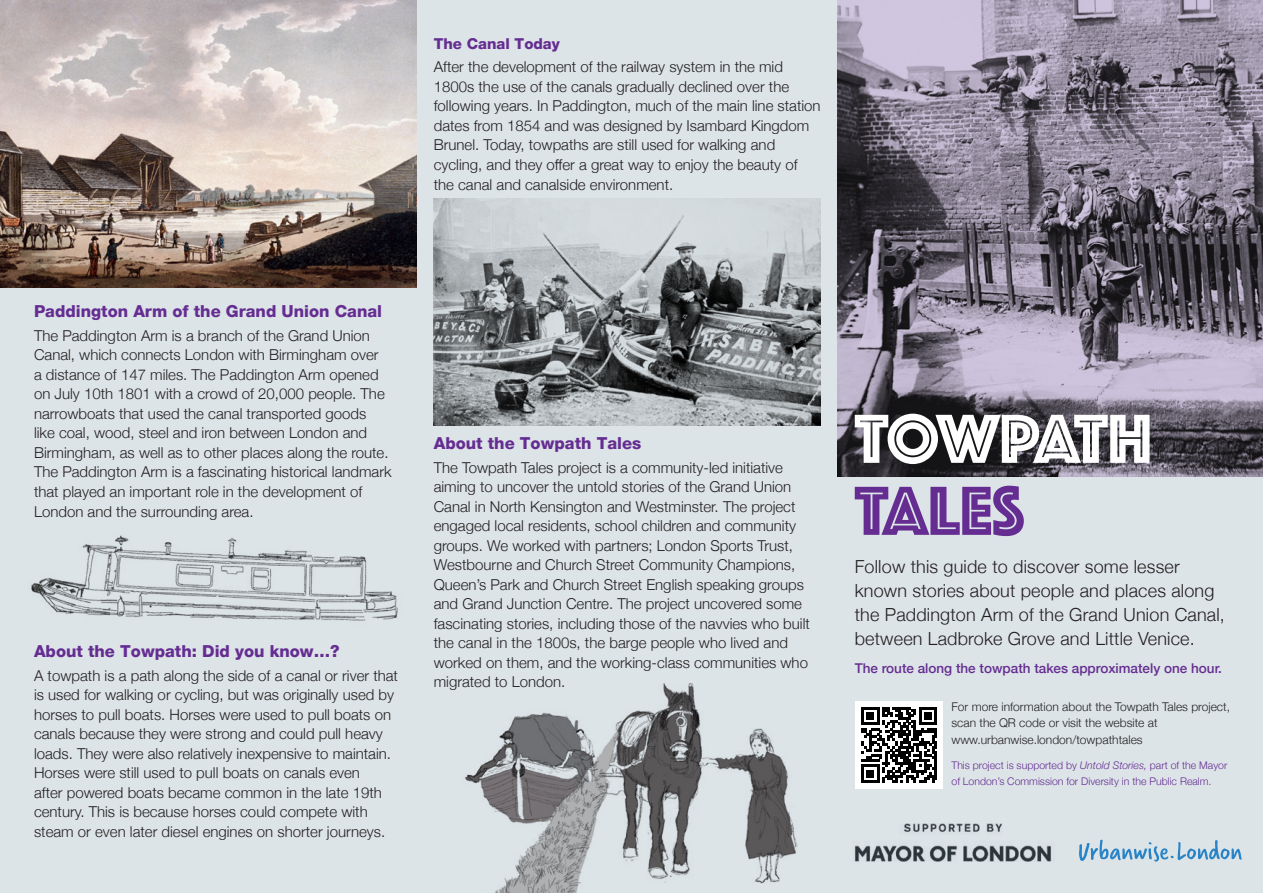
<style>
.page{position:relative;width:1263px;height:893px;background:#fff}
.page>*{position:absolute;margin:0;border:0;box-sizing:border-box;transform-origin:0 0}
.t1{font:72px/72px "Phosphate Inline";letter-spacing:-.02em;color:#fff}
.BODY{font:300 18px/24px "Helvetica Neue";letter-spacing:.01em;color:#231f20}
.Head{font:800 16.5px "Helvetica Neue CE";color:#652d91}
.BODY-2{font:800 16.5px "Helvetica Neue CE";color:#652d91}
.BODY-3{font:300 15px/19.5px "Helvetica Neue";color:#231f20}
.BODY-4{font:800 15px "Helvetica Neue CE";color:#652d91}
.BODY-5{font:500 13.5px "Helvetica Neue";color:#652d91}
.BODY-6{font:300 12px/16.5px "Helvetica Neue";color:#231f20}
.BODY-7{font:300 10.5px/16.5px "Helvetica Neue";color:#652d91}
.s1{color:#652d91}
.s2{font-style:italic}
</style>
<div class="page">
<div style="left:838px;top:476px;width:425px;height:417px;background:#dde4e8"></div>
<div style="left:0;top:0;width:838px;height:893px;background:#dde4e8"></div>
<img style="left:838px;top:0;width:425px;height:476px">
<img style="left:465px;top:683px;width:333px;height:210px">
<img style="left:0;top:0;width:417px;height:287px">
<img style="left:31px;top:535px;width:367px;height:86px">
<img style="left:854px;top:824px;width:198px;height:37px">
<svg style="left:1079px;top:840px;width:163px;height:22px"></svg>
<img style="left:434px;top:199px;width:387px;height:226px">
<div style="left:855px;top:701px;width:88px;height:88px;background:#fff"></div>
<svg style="left:861px;top:707px;width:76px;height:76px"></svg>
<p class="BODY-4" style="left:434px;top:34px;width:128px">The Canal Today</p>
<p class="BODY-3" style="left:434px;top:56px;width:388px">After the development of the railway system in the mid 1800s the use of the canals gradually declined over the following years. In Paddington, much of the main line station dates from 1854 and was designed by Isambard Kingdom Brunel. Today, towpaths are still used for walking and cycling, and they offer a great way to enjoy the beauty of the canal and canalside environment.</p>
<p class="Head" style="left:34px;top:301px;width:350px">Paddington Arm of the Grand Union Canal</p>
<p class="BODY-3" style="left:34px;top:325px;width:359px">The Paddington Arm is a branch of the Grand Union Canal, which connects London with Birmingham over<br>a distance of 147 miles. The Paddington Arm opened on July 10th 1801 with a crowd of 20,000 people. The narrowboats that used the canal transported goods<br>like coal, wood, steel and iron between London and Birmingham, as well as to other places along the route.<br>The Paddington Arm is a fascinating historical landmark that played an important role in the development of London and the surrounding area.</p>
<p class="Head" style="left:34px;top:641px;width:307px">About the Towpath: Did you know…?</p>
<p class="BODY-3" style="left:34px;top:665px;width:366px">A towpath is a path along the side of a canal or river that is used for walking or cycling, but was originally used by horses to pull boats. Horses were used to pull boats on canals because they were strong and could pull heavy loads. They were also relatively inexpensive to maintain.<br>Horses were still used to pull boats on canals even<br>after powered boats became common in the late 19th century. This is because horses could compete with steam or even later diesel engines on shorter journeys.</p>
<p class="BODY-2" style="left:434px;top:433px;width:209px">About the Towpath Tales</p>
<p class="BODY-3" style="left:434px;top:456px;width:378px">The Towpath Tales project is a community-led initiative aiming to uncover the untold stories of the Grand Union Canal in North Kensington and Westminster. The project engaged local residents, school children and community groups. We worked with partners; London Sports Trust, Westbourne and Church Street Community Champions, Queen’s Park and Church Street English speaking groups and Grand Junction Centre. The project uncovered some fascinating stories, including those of the navvies who built the canal in the 1800s, the barge people who lived and worked on them, and the working-class communities who migrated to London.</p>
<p class="t1" style="left:855px;top:399px;width:299px">TOWPATH<br><span class="s1">TALES</span></p>
<p class="BODY" style="left:855px;top:553px;width:372px">Follow this guide to discover some lesser known stories about people and places along the Paddington Arm of the Grand Union Canal, between Ladbroke Grove and Little Venice.</p>
<p class="BODY-5" style="left:855px;top:657px;width:369px">The route along the towpath takes approximately one hour.</p>
<p class="BODY-6" style="left:951px;top:697px;width:280px">For more information about the Towpath Tales project, scan the QR code or visit the website at www.urbanwise.london/towpathtales</p>
<p class="BODY-7" style="left:951px;top:756px;width:277px">This project is supported by <span class="s2">Untold Stories,</span> part of the Mayor of London’s Commission for Diversity in the Public Realm.</p>
</div>
